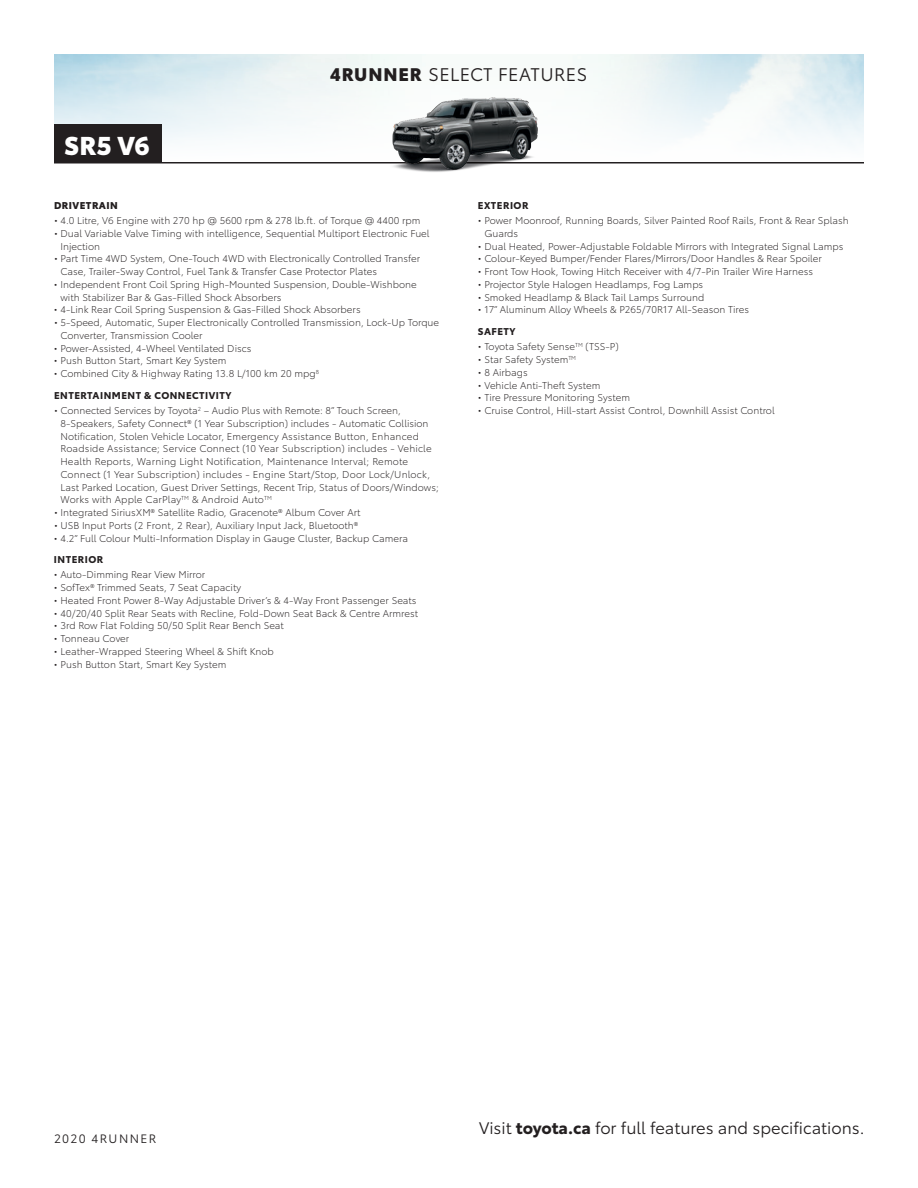
<style>
.page{position:relative;width:918px;height:1188px;background:#fff}
.page>*{position:absolute;margin:0;border:0;box-sizing:border-box;transform-origin:0 0}
.t1{font:900 25.5px "Toyota Type";color:#fff}
.t2{font:18px "Toyota Type";letter-spacing:.025em;color:#231f20}
.t3{font:16.5px "Toyota Type";color:#231f20}
.t4{font:12px "Toyota Type";letter-spacing:.11em;color:#231f20}
.t5{font:300 9.75px/12.8px "Toyota Type";color:#231f20}
.t6{font:700 9.75px "Toyota Type";letter-spacing:.05em;color:#231f20}
.t7{font:900 9.75px "Toyota Type";letter-spacing:.05em;color:#231f20}
.s1{font-weight:900}
.s2{font-weight:700}
</style>
<div class="page">
<hr style="left:54px;top:162px;width:810px;height:2px;background:#231f20">
<img style="left:371px;top:94px;width:170px;height:78px">
<div style="left:54px;top:124px;width:108px;height:38px;background:#231f20"></div>
<p class="t1" style="left:64px;top:125px;width:87px">SR5 V6</p>
<p class="t2" style="left:330px;top:61px;width:259px"><span class="s1">4RUNNER</span> SELECT FEATURES</p>
<p class="t7" style="left:54px;top:198px;width:65px">DRIVETRAIN</p>
<p class="t5" style="left:54px;top:214px;width:368px">• 4.0 Litre, V6 Engine with 270 hp @ 5600 rpm &amp; 278 lb.ft. of Torque @ 4400 rpm</p>
<p class="t5" style="left:60px;top:226px;width:371px;text-indent:-6px">• Dual Variable Valve Timing with intelligence, Sequential Multiport Electronic Fuel<br>Injection</p>
<p class="t5" style="left:60px;top:252px;width:361px;text-indent:-6px">• Part Time 4WD System, One-Touch 4WD with Electronically Controlled Transfer<br>Case, Trailer-Sway Control, Fuel Tank &amp; Transfer Case Protector Plates</p>
<p class="t5" style="left:60px;top:277px;width:358px;text-indent:-6px">• Independent Front Coil Spring High-Mounted Suspension, Double-Wishbone with Stabilizer Bar &amp; Gas-Filled Shock Absorbers</p>
<p class="t5" style="left:54px;top:303px;width:308px">• 4-Link Rear Coil Spring Suspension &amp; Gas-Filled Shock Absorbers</p>
<p class="t5" style="left:60px;top:316px;width:380px;text-indent:-6px">• 5-Speed, Automatic, Super Electronically Controlled Transmission, Lock-Up Torque<br>Converter, Transmission Cooler</p>
<p class="t5" style="left:54px;top:341px;width:199px">• Power-Assisted, 4-Wheel Ventilated Discs</p>
<p class="t5" style="left:54px;top:354px;width:174px">• Push Button Start, Smart Key System</p>
<p class="t5" style="left:54px;top:367px;width:266px">• Combined City &amp; Highway Rating 13.8 L/100 km 20 mpg<sup>8</sup></p>
<p class="t6" style="left:54px;top:388px;width:179px">ENTERTAINMENT &amp; CONNECTIVITY</p>
<p class="t5" style="left:60px;top:403px;width:380px;text-indent:-6px">• Connected Services by Toyota<sup>2</sup> – Audio Plus with Remote: 8” Touch Screen, 8-Speakers, Safety Connect® (1 Year Subscription) includes - Automatic Collision Notification, Stolen Vehicle Locator, Emergency Assistance Button, Enhanced Roadside Assistance; Service Connect (10 Year Subscription) includes - Vehicle Health Reports, Warning Light Notification, Maintenance Interval; Remote Connect (1 Year Subscription) includes - Engine Start/Stop, Door Lock/Unlock, Last Parked Location, Guest Driver Settings, Recent Trip, Status of Doors/Windows; Works with Apple CarPlay<sup>TM</sup> &amp; Android Auto<sup>TM</sup></p>
<p class="t5" style="left:54px;top:505px;width:308px">• Integrated SiriusXM® Satellite Radio, Gracenote® Album Cover Art</p>
<p class="t5" style="left:54px;top:518px;width:306px">• USB Input Ports (2 Front, 2 Rear), Auxiliary Input Jack, Bluetooth®</p>
<p class="t5" style="left:54px;top:531px;width:356px">• 4.2” Full Colour Multi-Information Display in Gauge Cluster, Backup Camera</p>
<p class="t6" style="left:54px;top:552px;width:51px">INTERIOR</p>
<p class="t5" style="left:54px;top:568px;width:153px">• Auto-Dimming Rear View Mirror</p>
<p class="t5" style="left:54px;top:581px;width:189px">• SofTex® Trimmed Seats, 7 Seat Capacity</p>
<p class="t5" style="left:54px;top:593px;width:364px">• Heated Front Power 8-Way Adjustable Driver’s &amp; 4-Way Front Passenger Seats</p>
<p class="t5" style="left:54px;top:606px;width:366px">• 40/20/40 Split Rear Seats with Recline, Fold-Down Seat Back &amp; Centre Armrest</p>
<p class="t5" style="left:54px;top:619px;width:231px">• 3rd Row Flat Folding 50/50 Split Rear Bench Seat</p>
<p class="t5" style="left:54px;top:632px;width:77px">• Tonneau Cover</p>
<p class="t5" style="left:54px;top:644px;width:221px">• Leather-Wrapped Steering Wheel &amp; Shift Knob</p>
<p class="t5" style="left:54px;top:657px;width:174px">• Push Button Start, Smart Key System</p>
<p class="t6" style="left:478px;top:198px;width:52px">EXTERIOR</p>
<p class="t5" style="left:484px;top:214px;width:366px;text-indent:-6px">• Power Moonroof, Running Boards, Silver Painted Roof Rails, Front &amp; Rear Splash<br>Guards</p>
<p class="t5" style="left:478px;top:239px;width:367px">• Dual Heated, Power-Adjustable Foldable Mirrors with Integrated Signal Lamps</p>
<p class="t5" style="left:478px;top:252px;width:346px">• Colour-Keyed Bumper/Fender Flares/Mirrors/Door Handles &amp; Rear Spoiler</p>
<p class="t5" style="left:478px;top:265px;width:337px">• Front Tow Hook, Towing Hitch Receiver with 4/7-Pin Trailer Wire Harness</p>
<p class="t5" style="left:478px;top:277px;width:227px">• Projector Style Halogen Headlamps, Fog Lamps</p>
<p class="t5" style="left:478px;top:290px;width:228px">• Smoked Headlamp &amp; Black Tail Lamps Surround</p>
<p class="t5" style="left:478px;top:303px;width:273px">• 17” Aluminum Alloy Wheels &amp; P265/70R17 All-Season Tires</p>
<p class="t6" style="left:478px;top:324px;width:39px">SAFETY</p>
<p class="t5" style="left:478px;top:340px;width:142px">• Toyota Safety Sense<sup>TM</sup> (TSS-P)</p>
<p class="t5" style="left:478px;top:353px;width:100px">• Star Safety System<sup>TM</sup></p>
<p class="t5" style="left:478px;top:365px;width:51px">• 8 Airbags</p>
<p class="t5" style="left:478px;top:378px;width:124px">• Vehicle Anti-Theft System</p>
<p class="t5" style="left:478px;top:391px;width:154px">• Tire Pressure Monitoring System</p>
<p class="t5" style="left:478px;top:403px;width:298px">• Cruise Control, Hill-start Assist Control, Downhill Assist Control</p>
<p class="t4" style="left:54px;top:1130px;width:104px">2020 4RUNNER</p>
<p class="t3" style="left:479px;top:1116px;width:387px">Visit <span class="s2">toyota.ca</span> for full features and specifications.</p>
</div>
